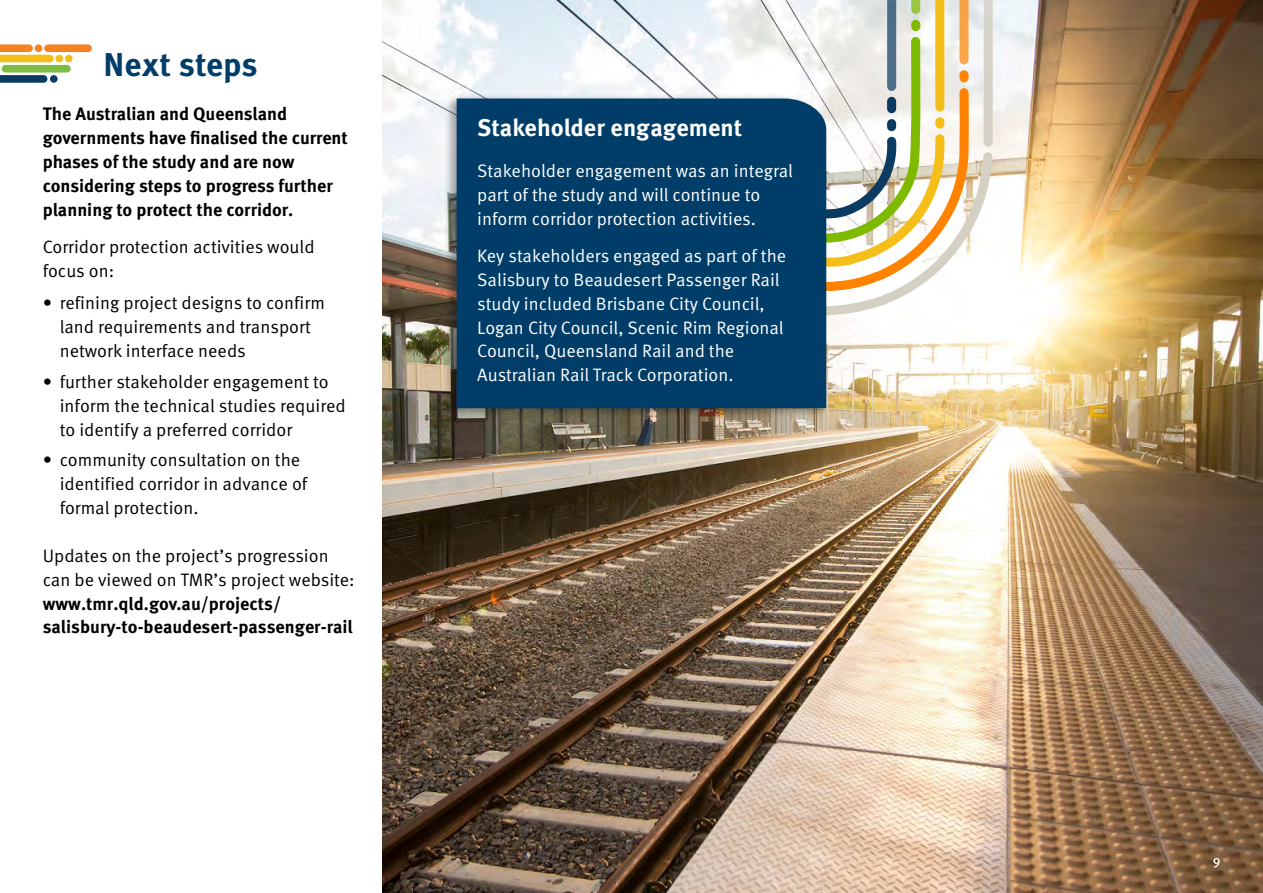
<style>
.page{position:relative;width:1263px;height:893px;background:#fff}
.page>*{position:absolute;margin:0;border:0;box-sizing:border-box;transform-origin:0 0}
.t1{font:700 33px "Meta Pro";color:#003e69}
.t2{font:700 24px "Meta Pro";letter-spacing:-.005em;color:#fff}
.Body{font:18px/24px "Meta Pro Norm";color:#fff}
.Body-2{font:18px/24px "Meta Pro Norm";color:#000}
.Body-3{font:700 18px/24px "Meta Pro";color:#000}
.s1{font-family:"Meta Pro Norm";font-weight:400}
</style>
<div class="page">
<img style="left:383px;top:0;width:880px;height:893px">
<svg style="left:754px;top:0;width:239px;height:316px"></svg>
<div style="left:443px;top:93px;width:386px;height:326px;background:#000;opacity:.35"></div>
<div style="left:457px;top:99px;width:369px;height:309px;background:#003e69"></div>
<div style="left:55px;top:55px;width:8px;height:7px;background:#f4be18;border-radius:50%"></div>
<div style="left:65px;top:55px;width:8px;height:7px;background:#f4be18;border-radius:50%"></div>
<div style="left:50px;top:75px;width:8px;height:8px;background:#0b3b60;border-radius:50%"></div>
<svg style="left:0;top:75px;width:47px;height:8px"></svg>
<div style="left:2px;top:65px;width:69px;height:8px;background:#7ebc42;border-radius:4px"></div>
<svg style="left:0;top:44px;width:54px;height:18px"></svg>
<div style="left:44px;top:44px;width:48px;height:8px;background:#f58220;border-radius:4px"></div>
<h1 class="t1" style="left:104px;top:39px;width:156px">Next steps</h1>
<p class="Body-3" style="left:43px;top:101px;width:307px">The Australian and Queensland governments have finalised the current phases of the study and are now considering steps to progress further planning to protect the corridor.</p>
<p class="Body-2" style="left:43px;top:233px;width:273px">Corridor protection activities would focus on:</p>
<p class="Body-2" style="left:60px;top:290px;width:267px;text-indent:-17px">• refining project designs to confirm land requirements and transport network interface needs</p>
<p class="Body-2" style="left:60px;top:368px;width:288px;text-indent:-17px">• further stakeholder engagement to inform the technical studies required to identify a preferred corridor</p>
<p class="Body-2" style="left:60px;top:447px;width:249px;text-indent:-17px">• community consultation on the identified corridor in advance of formal protection.</p>
<p class="Body-3" style="left:43px;top:543px;width:314px;line-height:23.5px"><span class="s1">Updates on the project’s progression can be viewed on TMR’s project website: </span>www.tmr.qld.gov.au/projects/ salisbury-to-beaudesert-passenger-rail</p>
<h2 class="t2" style="left:477px;top:109px;width:266px">Stakeholder engagement</h2>
<p class="Body" style="left:477px;top:157px;width:317px">Stakeholder engagement was an integral part of the study and will continue to inform corridor protection activities.</p>
<p class="Body" style="left:477px;top:242px;width:310px">Key stakeholders engaged as part of the Salisbury to Beaudesert Passenger Rail study included Brisbane City Council, Logan City Council, Scenic Rim Regional Council, Queensland Rail and the Australian Rail Track Corporation.</p>
</div>
